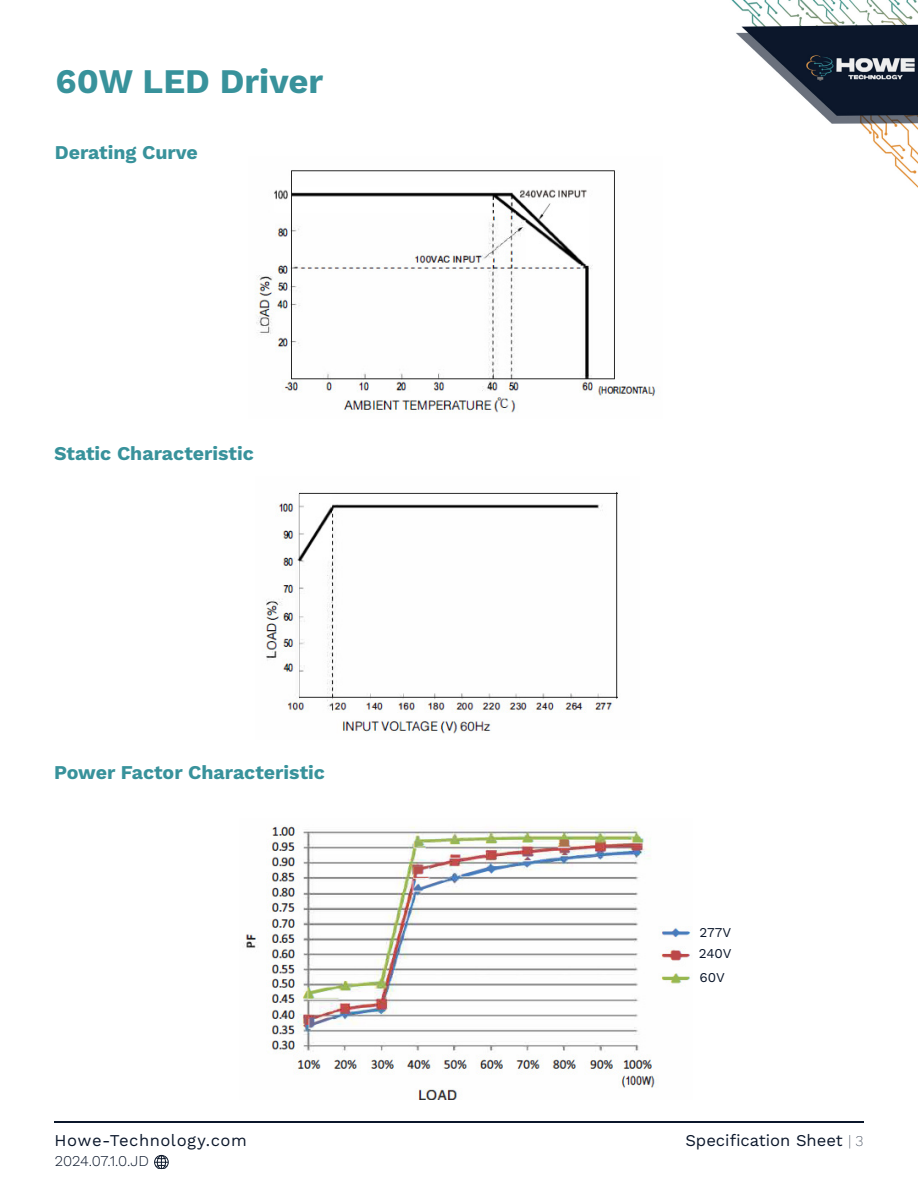
<style>
.page{position:relative;width:918px;height:1188px;background:#fff}
.page>*{position:absolute;margin:0;border:0;box-sizing:border-box;transform-origin:0 0}
.t1{font:700 34.5px "Work Sans";color:#38929b}
.t2{font:700 19.5px "Work Sans";color:#38929b}
.t3{font:16.5px "Work Sans";color:#0b172b}
.t4{font:16.5px "Work Sans";letter-spacing:.03em;color:#0b172b}
.t5{font:300 15px "Work Sans";color:#0b172b}
.t6{font:13.5px "Work Sans";color:#0b172b}
.s1{font-weight:200;font-size:15px}
</style>
<div class="page">
<div style="left:154px;top:1155px;width:14px;height:14px;border:1px solid #0c182b;border-radius:50%"></div>
<svg style="left:155px;top:1155px;width:13px;height:14px"></svg>
<img style="left:731px;top:0;width:187px;height:188px">
<hr style="left:54px;top:1121px;width:810px;height:1px;background:#0b172b">
<img style="left:256px;top:170px;width:400px;height:243px">
<img style="left:264px;top:492px;width:354px;height:242px">
<img style="left:244px;top:826px;width:447px;height:274px">
<h1 class="t1" style="left:56px;top:61px;width:269px">60W LED Driver</h1>
<p class="t2" style="left:55px;top:142px;width:145px">Derating Curve</p>
<p class="t2" style="left:54px;top:442px;width:201px">Static Characteristic</p>
<p class="t2" style="left:54px;top:761px;width:272px">Power Factor Characteristic</p>
<p class="t6" style="left:700px;top:924px;width:33px">277V</p>
<p class="t6" style="left:699px;top:946px;width:34px">240V</p>
<p class="t6" style="left:699px;top:969px;width:27px">60V</p>
<p class="t4" style="left:55px;top:1130px;width:194px">Howe-Technology.com</p>
<p class="t3" style="left:686px;top:1130px;width:179px">Specification Sheet <span class="s1">| 3</span></p>
<p class="t5" style="left:55px;top:1152px;width:96px">2024.07.1.0.JD</p>
</div>
